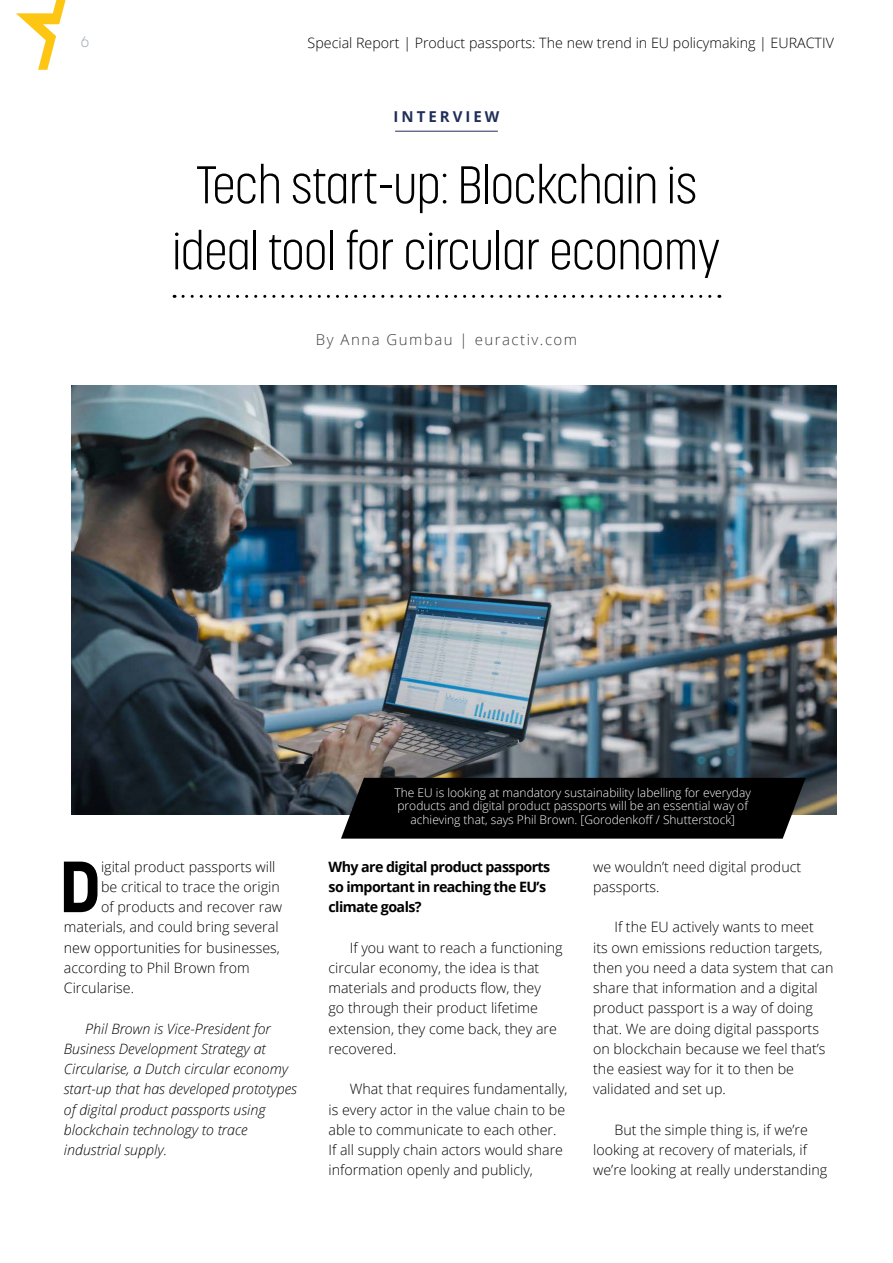
<style>
.page{position:relative;width:893px;height:1263px;background:#fff}
.page>*{position:absolute;margin:0;border:0;box-sizing:border-box;transform-origin:0 0}
.t1{font:700 71.7px "Korolev";color:#000}
.t2{font:300 52.5px/66px "Korolev Condensed";color:#000;text-align:center}
.t3{font:300 15px "Open Sans";letter-spacing:.1em;color:#3c3c3d}
.t4{font:700 15px "Open Sans";letter-spacing:.2em;color:#212e58}
.t5{font:300 15px "Korolev";color:#aab2b8}
.t6{font:300 14.25px/20.2px "Open Sans";color:#000}
.t7{font:italic 300 14.25px/20.2px "Open Sans";color:#000}
.t8{font:700 14.25px/20.2px "Open Sans";letter-spacing:-.04em;color:#000}
.t9{font:300 12px/13.5px "Open Sans";color:#fff;text-align:center}
</style>
<div class="page">
<svg style="left:16px;top:0;width:50px;height:70px"></svg>
<img style="left:71px;top:386px;width:765px;height:428px">
<div style="left:341px;top:778px;width:465px;height:61px;background:#000"></div>
<svg style="left:183px;top:295px;width:537px;height:3px"></svg>
<hr style="left:395px;top:131px;width:103px;height:1px;background:#212e58">
<p class="t5" style="left:81px;top:32px;width:10px">6</p>
<p class="t6" style="left:308px;top:32px;width:528px">Special Report | Product passports: The new trend in EU policymaking | EURACTIV</p>
<p class="t4" style="left:394px;top:106px;width:107px">INTERVIEW</p>
<h2 class="t2" style="left:173px;top:152px;width:549px">Tech start-up: Blockchain is ideal tool for circular economy</h2>
<p class="t3" style="left:316px;top:329px;width:263px">By Anna Gumbau | euractiv.com</p>
<h1 class="t1" style="left:59px;top:841px;width:43px">D</h1>
<p class="t6" style="left:101px;top:856px;width:176px">igital product passports will</p>
<p class="t6" style="left:101px;top:876px;width:180px">be critical to trace the origin</p>
<p class="t6" style="left:101px;top:896px;width:183px">of products and recover raw</p>
<p class="t6" style="left:64px;top:917px;width:216px">materials, and could bring several</p>
<p class="t6" style="left:64px;top:937px;width:218px">new opportunities for businesses,</p>
<p class="t6" style="left:64px;top:957px;width:187px">according to Phil Brown from</p>
<p class="t6" style="left:64px;top:977px;width:72px">Circularise.</p>
<p class="t7" style="left:64px;top:1018px;width:235px;text-indent:21px">Phil Brown is Vice-President for Business Development Strategy at Circularise, a Dutch circular economy start-up that has developed prototypes of digital product passports using blockchain technology to trace industrial supply.</p>
<p class="t9" style="left:394px;top:785px;width:358px">The EU is looking at mandatory sustainability labelling for everyday products and digital product passports will be an essential way of achieving that, says Phil Brown. [Gorodenkoff / Shutterstock]</p>
<p class="t8" style="left:328px;top:856px;width:223px">Why are digital product passports so important in reaching the EU’s climate goals?</p>
<p class="t6" style="left:328px;top:937px;width:236px;text-indent:21px">If you want to reach a functioning circular economy, the idea is that materials and products flow, they<br>go through their product lifetime extension, they come back, they are recovered.</p>
<p class="t6" style="left:328px;top:1079px;width:241px;text-indent:21px">What that requires fundamentally, is every actor in the value chain to be able to communicate to each other.<br>If all supply chain actors would share information openly and publicly,</p>
<p class="t6" style="left:593px;top:856px;width:210px">we wouldn’t need digital product passports.</p>
<p class="t6" style="left:593px;top:917px;width:242px;text-indent:21px">If the EU actively wants to meet<br>its own emissions reduction targets, then you need a data system that can share that information and a digital product passport is a way of doing that. We are doing digital passports on blockchain because we feel that’s the easiest way for it to then be validated and set up.</p>
<p class="t6" style="left:593px;top:1119px;width:236px;text-indent:21px">But the simple thing is, if we’re looking at recovery of materials, if we’re looking at really understanding</p>
</div>
